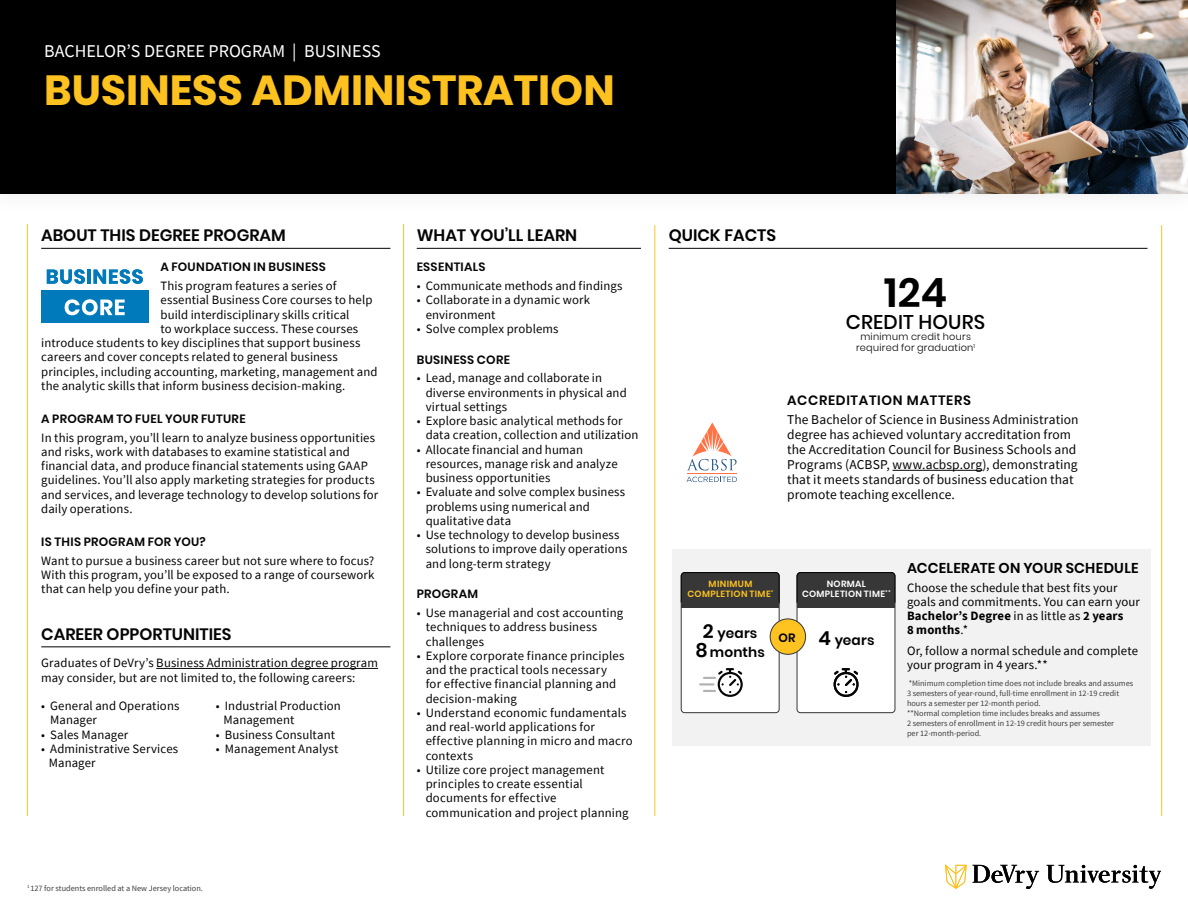
<style>
.page{position:relative;width:1188px;height:918px;background:#fff}
.page>*{position:absolute;margin:0;border:0;box-sizing:border-box;transform-origin:0 0}
.t1{font:700 42px "Poppins";color:#fdc220}
.t2{font:600 40.5px "Poppins";color:#000}
.t3{font:500 19.8px "Poppins";letter-spacing:.01em;color:#000}
.t4{font:18px "Source Sans Pro";color:#fff}
.t5{font:600 16.5px "Poppins";color:#050505}
.t6{font:600 16.5px "Poppins";color:#000}
.t7{font:600 14.25px "Poppins";letter-spacing:.015em;color:#000}
.t8{font:600 13.8px/19.2px "Poppins";letter-spacing:.015em;color:#000;text-align:center}
.t9{font:13.5px/15px "Source Sans Pro";letter-spacing:.005em;color:#050505}
.t10{font:600 13.5px "Poppins";letter-spacing:.05em;color:#050505}
.t11{font:12.75px/14.2px "Source Sans Pro";letter-spacing:.01em;color:#050505}
.t12{font:12.75px/14.2px "Source Sans Pro";letter-spacing:.01em;color:#000}
.t13{font:600 12px "Poppins";letter-spacing:.025em;color:#050505}
.t14{font:600 12px "Poppins";color:#000}
.t15{font:300 9.75px/10.9px "Poppins";letter-spacing:.03em;color:#000;text-align:center}
.t16{font:600 9px "Poppins";letter-spacing:.04em;color:#fdc220}
.t17{font:600 9px/10.5px "Poppins";letter-spacing:.035em;color:#fff;text-align:center}
.t18{font:8.25px/9.9px "Source Sans Pro";color:#3f3f3f}
.s1{font-size:19.2px}
.s2{font-weight:700}
</style>
<div class="page">
<div style="left:0;top:0;width:1188px;height:193px;background:#000"></div>
<hr style="left:41px;top:248px;width:349px;height:1px;background:#000">
<hr style="left:41px;top:646px;width:349px;height:1px;background:#000">
<hr style="left:156px;top:668px;width:222px;height:1px;background:#050505">
<hr style="left:417px;top:248px;width:224px;height:1px;background:#000">
<hr style="left:27px;top:224px;width:1px;height:592px;background:#fec221">
<hr style="left:403px;top:224px;width:1px;height:592px;background:#fec221">
<hr style="left:1161px;top:225px;width:1px;height:591px;background:#fec221">
<hr style="left:654px;top:225px;width:1px;height:591px;background:#fec221">
<hr style="left:669px;top:248px;width:479px;height:1px;background:#000">
<img style="left:896px;top:0;width:292px;height:193px">
<hr style="left:892px;top:470px;width:90px;height:1px;background:#050505">
<hr style="left:687px;top:473px;width:50px;height:1px;background:#ff7446">
<svg style="left:687px;top:422px;width:50px;height:49px"></svg>
<svg style="left:687px;top:477px;width:50px;height:5px"></svg>
<div style="left:672px;top:550px;width:478px;height:196px;background:#f2f2f2"></div>
<div style="left:681px;top:573px;width:98px;height:140px;background:#fff;border-radius:3px"></div>
<div style="left:681px;top:572px;width:99px;height:141px;border:1px solid #363736;border-radius:3px"></div>
<div style="left:797px;top:573px;width:98px;height:140px;background:#fff;border-radius:3px"></div>
<div style="left:797px;top:572px;width:98px;height:141px;border:1px solid #363736;border-radius:3px"></div>
<div style="left:681px;top:573px;width:98px;height:32px;background:#363736;border-radius:3px"></div>
<div style="left:681px;top:572px;width:99px;height:34px;border:1px solid #000;border-radius:3px"></div>
<div style="left:797px;top:573px;width:98px;height:32px;background:#363736;border-radius:3px"></div>
<div style="left:797px;top:572px;width:98px;height:34px;border:1px solid #000;border-radius:3px"></div>
<div style="left:681px;top:602px;width:98px;height:6px;background:#363736"></div>
<div style="left:797px;top:602px;width:98px;height:6px;background:#363736"></div>
<svg style="left:703px;top:668px;width:40px;height:29px"></svg>
<hr style="left:699px;top:683px;width:15px;height:3px;background:#b3b1b1">
<div style="left:770px;top:619px;width:36px;height:35px;background:#fec221;border-radius:50%"></div>
<div style="left:770px;top:618px;width:36px;height:37px;border:1px solid #363736;border-radius:50%"></div>
<div style="left:41px;top:291px;width:107px;height:32px;background:#007aba"></div>
<svg style="left:47px;top:269px;width:38px;height:15px"></svg>
<hr style="left:87px;top:270px;width:4px;height:14px;background:#007aba">
<svg style="left:94px;top:269px;width:49px;height:15px"></svg>
<svg style="left:65px;top:299px;width:60px;height:16px"></svg>
<svg style="left:834px;top:668px;width:25px;height:29px"></svg>
<svg style="left:1047px;top:865px;width:114px;height:24px"></svg>
<svg style="left:945px;top:864px;width:94px;height:25px"></svg>
<p class="t4" style="left:44px;top:40px;width:338px">BACHELOR’S DEGREE PROGRAM | BUSINESS</p>
<h1 class="t1" style="left:44px;top:66px;width:572px">BUSINESS ADMINISTRATION</h1>
<h2 class="t5" style="left:41px;top:226px;width:246px">ABOUT THIS DEGREE PROGRAM</h2>
<h3 class="t13" style="left:160px;top:260px;width:167px">A FOUNDATION IN BUSINESS</h3>
<p class="t11" style="left:160px;top:279px;width:214px">This program features a series of essential Business Core courses to help</p>
<p class="t11" style="left:160px;top:321px;width:199px">to workplace success. These courses</p>
<p class="t11" style="left:160px;top:307px;width:191px">build interdisciplinary skills critical</p>
<p class="t11" style="left:41px;top:336px;width:321px">introduce students to key disciplines that support business careers and cover concepts related to general business</p>
<p class="t11" style="left:41px;top:378px;width:306px">the analytic skills that inform business decision-making.</p>
<p class="t11" style="left:41px;top:364px;width:338px">principles, including accounting, marketing, management and</p>
<h3 class="t13" style="left:41px;top:412px;width:206px">A PROGRAM TO FUEL YOUR FUTURE</h3>
<p class="t11" style="left:41px;top:430px;width:339px">In this program, you’ll learn to analyze business opportunities and risks, work with databases to examine statistical and financial data, and produce financial statements using GAAP guidelines. You’ll also apply marketing strategies for products and services, and leverage technology to develop solutions for</p>
<h3 class="t13" style="left:41px;top:535px;width:166px">IS THIS PROGRAM FOR YOU?</h3>
<p class="t11" style="left:41px;top:553px;width:335px;text-align:justify">Want to pursue a business career but not sure where to focus?<br>With this program, you’ll be exposed to a range of coursework that can help you define your path.</p>
<p class="t11" style="left:41px;top:501px;width:93px">daily operations.</p>
<h2 class="t5" style="left:41px;top:624px;width:192px">CAREER OPPORTUNITIES</h2>
<p class="t11" style="left:41px;top:656px;width:338px">Graduates of DeVry’s Business Administration degree program may consider, but are not limited to, the following careers:</p>
<p class="t11" style="left:50px;top:699px;width:131px;text-indent:-9px">• General and Operations<br>Manager</p>
<p class="t11" style="left:41px;top:727px;width:89px">• Sales Manager</p>
<p class="t11" style="left:49px;top:742px;width:131px;text-indent:-8px">• Administrative Services<br>Manager</p>
<p class="t11" style="left:224px;top:699px;width:119px;text-indent:-8px">• Industrial Production<br>Management</p>
<p class="t11" style="left:216px;top:727px;width:121px">• Business Consultant</p>
<p class="t11" style="left:216px;top:742px;width:124px">• Management Analyst</p>
<p class="t18" style="left:27px;top:883px;width:178px"><sup>1</sup> 127 for students enrolled at a New Jersey location.</p>
<h2 class="t5" style="left:417px;top:226px;width:162px">WHAT YOU’LL LEARN</h2>
<h3 class="t13" style="left:417px;top:260px;width:70px">ESSENTIALS</h3>
<p class="t11" style="left:417px;top:279px;width:207px">• Communicate methods and findings</p>
<p class="t11" style="left:426px;top:293px;width:166px;text-indent:-9px">• Collaborate in a dynamic work environment</p>
<p class="t11" style="left:417px;top:321px;width:143px">• Solve complex problems</p>
<h3 class="t13" style="left:417px;top:352px;width:95px">BUSINESS CORE</h3>
<p class="t11" style="left:426px;top:371px;width:203px;text-indent:-9px">• Lead, manage and collaborate in diverse environments in physical and</p>
<p class="t11" style="left:426px;top:414px;width:214px;text-indent:-9px">• Explore basic analytical methods for data creation, collection and utilization</p>
<p class="t11" style="left:426px;top:442px;width:193px;text-indent:-9px">• Allocate financial and human resources, manage risk and analyze business opportunities</p>
<p class="t11" style="left:426px;top:485px;width:201px;text-indent:-9px">• Evaluate and solve complex business problems using numerical and</p>
<p class="t11" style="left:426px;top:528px;width:203px;text-indent:-9px">• Use technology to develop business solutions to improve daily operations and long-term strategy</p>
<h3 class="t13" style="left:417px;top:587px;width:63px">PROGRAM</h3>
<p class="t11" style="left:426px;top:399px;width:83px">virtual settings</p>
<p class="t11" style="left:426px;top:513px;width:87px">qualitative data</p>
<p class="t11" style="left:426px;top:606px;width:199px;text-indent:-9px">• Use managerial and cost accounting techniques to address business challenges</p>
<p class="t11" style="left:426px;top:649px;width:200px;text-indent:-9px">• Explore corporate finance principles and the practical tools necessary for effective financial planning and decision-making</p>
<p class="t11" style="left:426px;top:706px;width:208px;text-indent:-9px">• Understand economic fundamentals and real-world applications for effective planning in micro and macro contexts</p>
<p class="t11" style="left:426px;top:763px;width:204px;text-indent:-9px">• Utilize core project management principles to create essential documents for effective communication and project planning</p>
<h2 class="t6" style="left:669px;top:226px;width:109px">QUICK FACTS</h2>
<p class="t2" style="left:884px;top:269px;width:64px">124</p>
<p class="t3" style="left:846px;top:311px;width:141px">CREDIT HOURS</p>
<p class="t15" style="left:856px;top:332px;width:120px">minimum credit hours required for graduation<sup>1</sup></p>
<h3 class="t10" style="left:787px;top:392px;width:185px">ACCREDITATION MATTERS</h3>
<p class="t9" style="left:787px;top:412px;width:293px">The Bachelor of Science in Business Administration degree has achieved voluntary accreditation from the Accreditation Council for Business Schools and Programs (ACBSP, www.acbsp.org), demonstrating that it meets standards of business education that promote teaching excellence.</p>
<h3 class="t7" style="left:907px;top:560px;width:233px">ACCELERATE ON YOUR SCHEDULE</h3>
<p class="t17" style="left:802px;top:578px;width:90px">NORMAL<br>COMPLETION TIME<sup>**</sup></p>
<p class="t8" style="left:818px;top:631px;width:58px"><span class="s1">4</span> years</p>
<p class="t16" style="left:709px;top:578px;width:45px">MINIMUM</p>
<p class="t8" style="left:695px;top:623px;width:71px"><span class="s1">2</span> years<br><span class="s1">8</span>months</p>
<p class="t14" style="left:779px;top:631px;width:19px">OR</p>
<p class="t16" style="left:688px;top:589px;width:87px">COMPLETION TIME<sup>*</sup></p>
<p class="t12" style="left:907px;top:580px;width:234px">Choose the schedule that best fits your goals and commitments. You can earn your<br><span class="s2">Bachelor’s Degree</span> in as little as <span class="s2">2 years<br>8 months</span>.*</p>
<p class="t12" style="left:907px;top:643px;width:233px">Or, follow a normal schedule and complete your program in 4 years.**</p>
<p class="t18" style="left:907px;top:679px;width:228px">*Minimum completion time does not include breaks and assumes 3 semesters of year-round, full-time enrollment in 12-19 credit hours a semester per 12-month period.<br>**Normal completion time includes breaks and assumes<br>2 semesters of enrollment in 12-19 credit hours per semester<br>per 12-month-period.</p>
</div>
